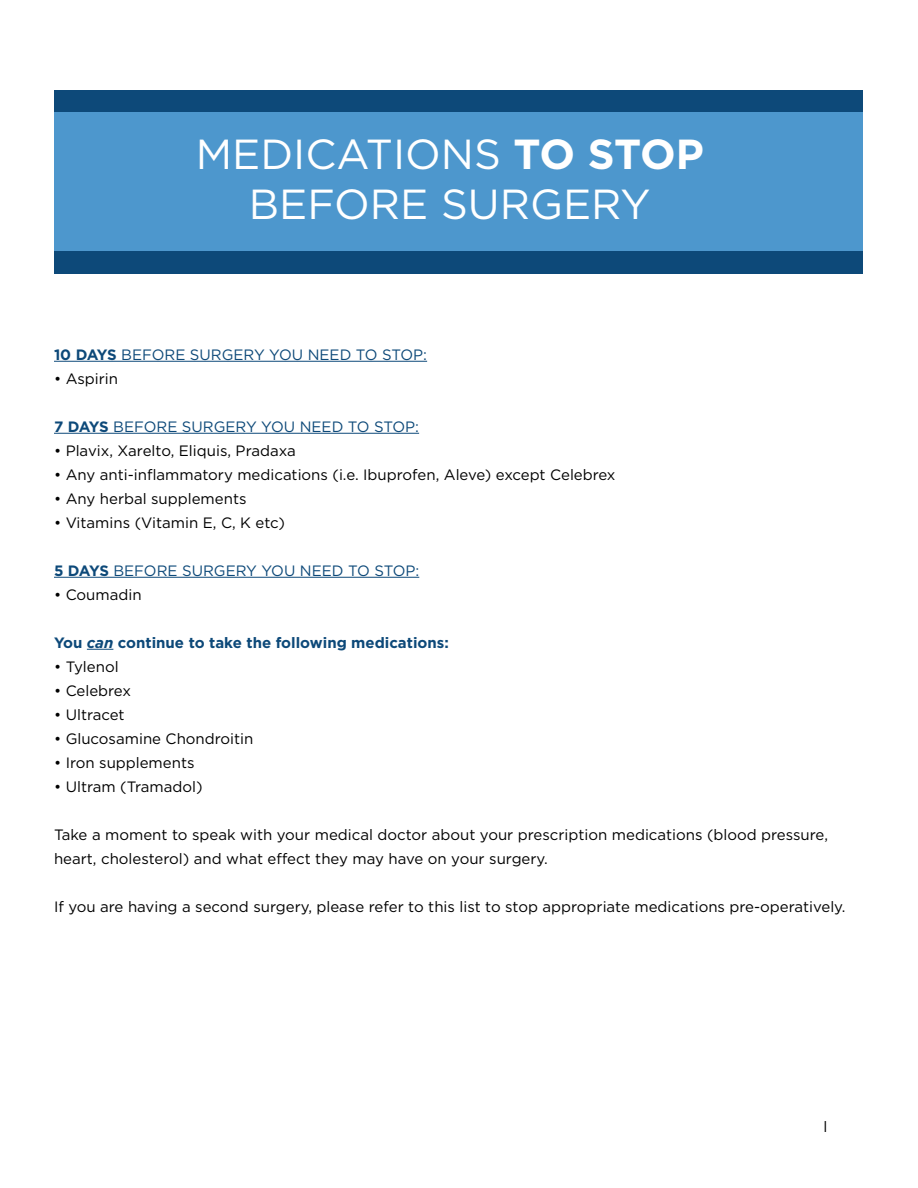
<style>
.page{position:relative;width:918px;height:1188px;background:#fff}
.page>*{position:absolute;margin:0;border:0;box-sizing:border-box;transform-origin:0 0}
.t1{font:42px/50.4px "Gotham";color:#fff;text-align:center}
.t2{font:15px/24px "Gotham";color:#000}
.t3{font:15px "Gotham";color:#0d4979}
.t4{font:700 15px "Gotham";color:#0d4979}
.s1{font-weight:700}
.s2{font-style:italic}
</style>
<div class="page">
<hr style="left:54px;top:361px;width:373px;height:1px;background:#0d4979">
<hr style="left:54px;top:433px;width:365px;height:1px;background:#0d4979">
<hr style="left:54px;top:577px;width:365px;height:1px;background:#0d4979">
<svg style="left:87px;top:649px;width:26px;height:1px"></svg>
<div style="left:55px;top:91px;width:808px;height:30px;background:#0d4979"></div>
<div style="left:55px;top:243px;width:808px;height:30px;background:#0d4979"></div>
<div style="left:55px;top:112px;width:808px;height:139px;background:#4d97cd"></div>
<h1 class="t1" style="left:196px;top:128px;width:510px">MEDICATIONS <span class="s1">TO STOP<br></span>BEFORE SURGERY</h1>
<p class="t3" style="left:54px;top:345px;width:375px"><span class="s1">10 DAYS</span> BEFORE SURGERY YOU NEED TO STOP:</p>
<p class="t2" style="left:54px;top:366px;width:66px">• Aspirin</p>
<p class="t3" style="left:54px;top:417px;width:367px"><span class="s1">7 DAYS</span> BEFORE SURGERY YOU NEED TO STOP:</p>
<p class="t2" style="left:54px;top:438px;width:243px">• Plavix, Xarelto, Eliquis, Pradaxa</p>
<p class="t2" style="left:54px;top:462px;width:563px">• Any anti-inflammatory medications (i.e. Ibuprofen, Aleve) except Celebrex</p>
<p class="t2" style="left:54px;top:486px;width:194px">• Any herbal supplements</p>
<p class="t2" style="left:54px;top:510px;width:233px">• Vitamins (Vitamin E, C, K etc)</p>
<p class="t3" style="left:54px;top:561px;width:367px"><span class="s1">5 DAYS</span> BEFORE SURGERY YOU NEED TO STOP:</p>
<p class="t2" style="left:54px;top:582px;width:89px">• Coumadin</p>
<p class="t4" style="left:54px;top:633px;width:396px">You <span class="s2">can</span> continue to take the following medications:</p>
<p class="t2" style="left:54px;top:654px;width:66px">• Tylenol</p>
<p class="t2" style="left:54px;top:678px;width:79px">• Celebrex</p>
<p class="t2" style="left:54px;top:702px;width:72px">• Ultracet</p>
<p class="t2" style="left:54px;top:726px;width:201px">• Glucosamine Chondroitin</p>
<p class="t2" style="left:54px;top:750px;width:142px">• Iron supplements</p>
<p class="t2" style="left:54px;top:774px;width:150px">• Ultram (Tramadol)</p>
<p class="t2" style="left:54px;top:822px;width:776px">Take a moment to speak with your medical doctor about your prescription medications (blood pressure, heart, cholesterol) and what effect they may have on your surgery.</p>
<p class="t2" style="left:54px;top:894px;width:793px">If you are having a second surgery, please refer to this list to stop appropriate medications pre-operatively.</p>
<p class="t2" style="left:824px;top:1115px;width:5px">l</p>
</div>
